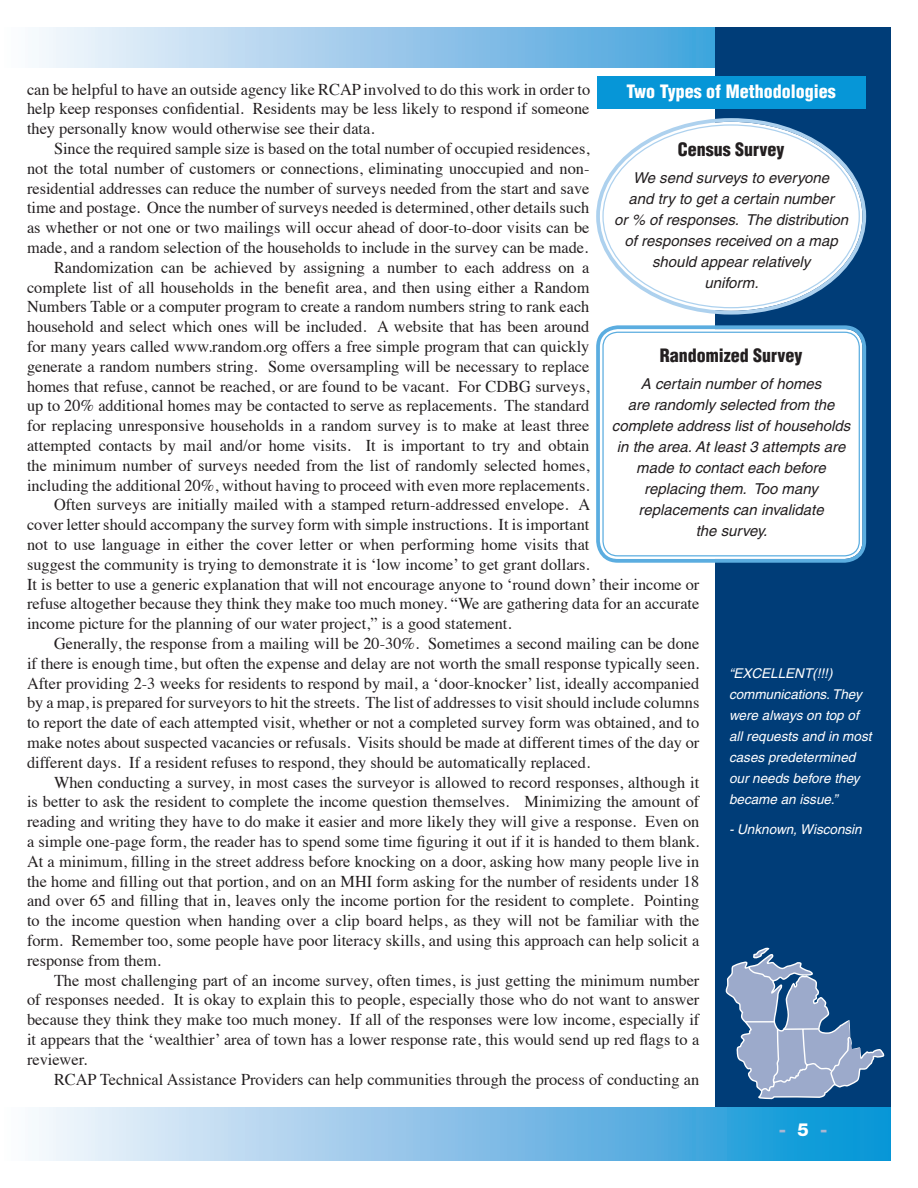
<style>
.page{position:relative;width:918px;height:1188px;background:#fff}
.page>*{position:absolute;margin:0;border:0;box-sizing:border-box;transform-origin:0 0}
.t1{font:900 condensed 18px "Helvetica";color:#231f20}
.t2{font:900 condensed 18px "Helvetica";color:#fff}
.t3{font:800 18px "Helvetica Neue";color:#aab6d2}
.t4{font:16.5px/19.8px "Times";color:#231f20;text-align:justify}
.t5{font:italic 15px/21px "Helvetica";color:#231f20;text-align:center}
.t6{font:italic 13.5px/21px "Helvetica";color:#fff}
.s1{color:#fff}
</style>
<div class="page">
<svg style="left:39px;top:27px;width:677px;height:41px;background:#9bcaeb"></svg>
<div style="left:716px;top:27px;width:175px;height:1134px;background:#003d78"></div>
<svg style="left:39px;top:1107px;width:852px;height:54px;background:#80c1e7"></svg>
<svg style="left:725px;top:947px;width:160px;height:153px"></svg>
<div style="left:597px;top:76px;width:268px;height:33px;background:#0696d7"></div>
<div style="left:600px;top:122px;width:262px;height:189px;background:#fff;border-radius:50%"></div>
<div style="left:600px;top:329px;width:262px;height:230px;background:#fff;border-radius:18px"></div>
<div style="left:596px;top:325px;width:270px;height:238px;border:4px solid #5bade0;border-radius:20px"></div>
<div style="left:602px;top:332px;width:258px;height:224px;border:1px solid #5bade0;border-radius:15px"></div>
<p class="t4" style="left:27px;top:78px;width:565px">can be helpful to have an outside agency like RCAP involved to do this work in order to help keep responses confidential. Residents may be less likely to respond if someone they personally know would otherwise see their data.</p>
<p class="t4" style="left:27px;top:137px;width:564px;text-indent:27px">Since the required sample size is based on the total number of occupied residences, not the total number of customers or connections, eliminating unoccupied and non&shy;residential addresses can reduce the number of surveys needed from the start and save time and postage. Once the number of surveys needed is determined, other details such as whether or not one or two mailings will occur ahead of door-to-door visits can be made, and a random selection of the households to include in the survey can be made.</p>
<p class="t4" style="left:27px;top:256px;width:564px;text-indent:27px">Randomization can be achieved by assigning a number to each address on a complete list of all households in the benefit area, and then using either a Random Numbers Table or a computer program to create a random numbers string to rank each household and select which ones will be included. A website that has been around for many years called www.random.org offers a free simple program that can quickly generate a random numbers string. Some oversampling will be necessary to replace homes that refuse, cannot be reached, or are found to be vacant. For CDBG surveys, up to 20% additional homes may be contacted to serve as replacements. The standard for replacing unresponsive households in a random survey is to make at least three attempted contacts by mail and/or home visits. It is important to try and obtain the minimum number of surveys needed from the list of randomly selected homes, including the additional 20%, without having to proceed with even more replacements.</p>
<p class="t4" style="left:27px;top:493px;width:674px;text-align:left;text-indent:27px">Often surveys are initially mailed with a stamped return-addressed envelope. A<br>cover letter should accompany the survey form with simple instructions. It is important<br>not to use language in either the cover letter or when performing home visits that<br>suggest the community is trying to demonstrate it is ‘low income’ to get grant dollars.<br>It is better to use a generic explanation that will not encourage anyone to ‘round down’ their income or refuse altogether because they think they make too much money. “We are gathering data for an accurate income picture for the planning of our water project,” is a good statement.</p>
<p class="t4" style="left:27px;top:632px;width:674px;text-indent:27px">Generally, the response from a mailing will be 20-30%. Sometimes a second mailing can be done if there is enough time, but often the expense and delay are not worth the small response typically seen.<br>After providing 2-3 weeks for residents to respond by mail, a ‘door-knocker’ list, ideally accompanied by a map, is prepared for surveyors to hit the streets. The list of addresses to visit should include columns to report the date of each attempted visit, whether or not a completed survey form was obtained, and to make notes about suspected vacancies or refusals. Visits should be made at different times of the day or different days. If a resident refuses to respond, they should be automatically replaced.</p>
<p class="t4" style="left:27px;top:771px;width:674px;text-indent:27px">When conducting a survey, in most cases the surveyor is allowed to record responses, although it is better to ask the resident to complete the income question themselves. Minimizing the amount of reading and writing they have to do make it easier and more likely they will give a response. Even on a simple one-page form, the reader has to spend some time figuring it out if it is handed to them blank.<br>At a minimum, filling in the street address before knocking on a door, asking how many people live in the home and filling out that portion, and on an MHI form asking for the number of residents under 18 and over 65 and filling that in, leaves only the income portion for the resident to complete. Pointing to the income question when handing over a clip board helps, as they will not be familiar with the form. Remember too, some people have poor literacy skills, and using this approach can help solicit a response from them.</p>
<p class="t4" style="left:27px;top:969px;width:674px;text-indent:27px">The most challenging part of an income survey, often times, is just getting the minimum number of responses needed. It is okay to explain this to people, especially those who do not want to answer because they think they make too much money. If all of the responses were low income, especially if it appears that the ‘wealthier’ area of town has a lower response rate, this would send up red flags to a reviewer.</p>
<p class="t4" style="left:54px;top:1068px;width:647px">RCAP Technical Assistance Providers can help communities through the process of conducting an</p>
<p class="t2" style="left:627px;top:81px;width:211px">Two Types of Methodologies</p>
<p class="t1" style="left:678px;top:138px;width:108px">Census Survey</p>
<p class="t5" style="left:614px;top:168px;width:235px">We send surveys to everyone<br>and try to get a certain number<br>or % of responses. The distribution of responses received on a map should appear relatively<br>uniform.</p>
<p class="t1" style="left:660px;top:344px;width:144px">Randomized Survey</p>
<p class="t5" style="left:612px;top:374px;width:240px">A certain number of homes<br>are randomly selected from the complete address list of households in the area. At least 3 attempts are made to contact each before replacing them. Too many replacements can invalidate<br>the survey.</p>
<p class="t6" style="left:729px;top:663px;width:144px">“EXCELLENT(!!!) communications. They were always on top of all requests and in most cases predetermined our needs before they became an issue.”</p>
<p class="t6" style="left:729px;top:818px;width:134px">- Unknown, Wisconsin</p>
<p class="t3" style="left:779px;top:1119px;width:50px">- <span class="s1">5</span> -</p>
</div>
